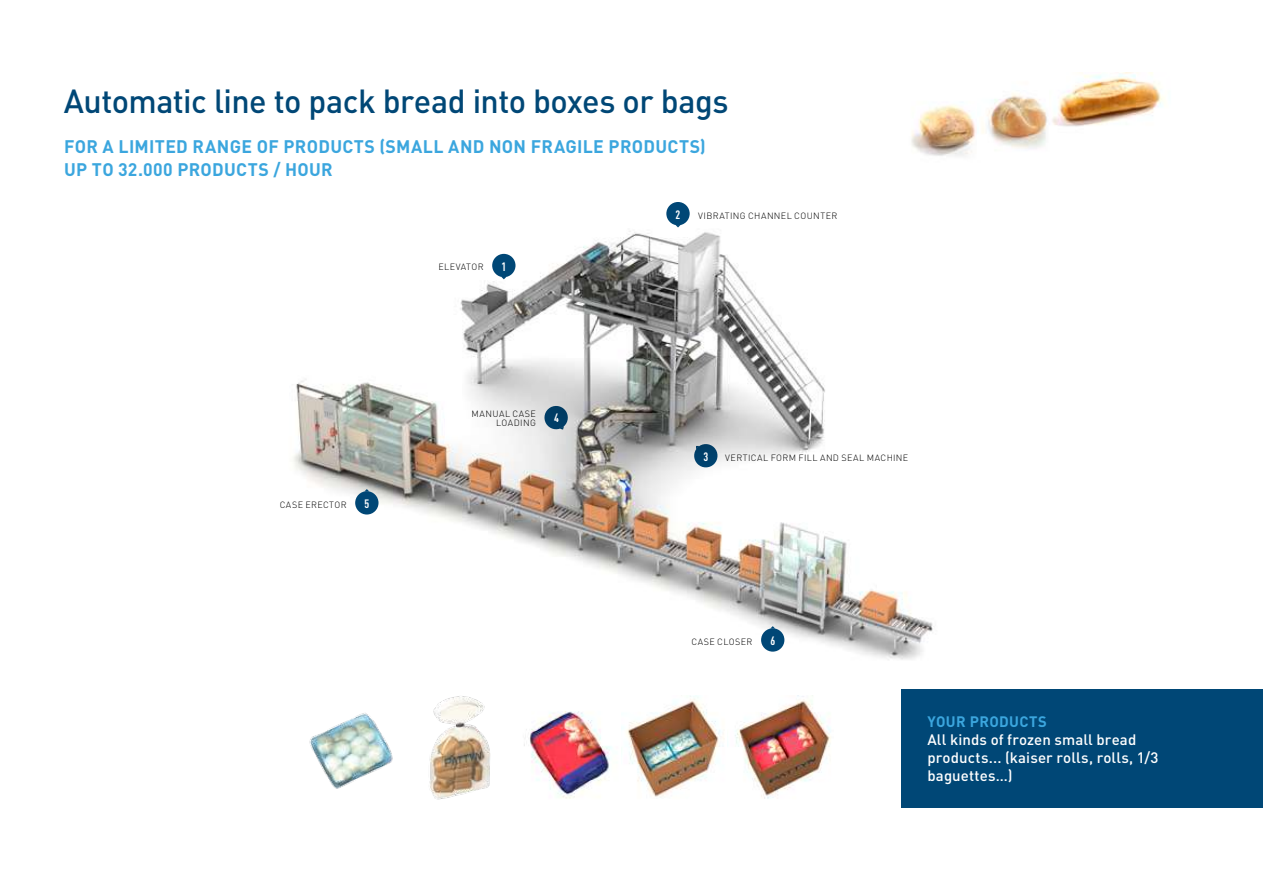
<style>
.page{position:relative;width:1263px;height:893px;background:#fff}
.page>*{position:absolute;margin:0;border:0;box-sizing:border-box;transform-origin:0 0}
.t1{font:500 33px "DIN Pro";letter-spacing:-.015em;color:#004776}
.t2{font:700 18px/22.5px "DIN Pro";letter-spacing:.02em;color:#3ba6de}
.t3{font:500 15px/18px "DIN Pro";letter-spacing:.01em;color:#fff}
.t4{font:700 15px "DIN Pro";letter-spacing:.03em;color:#3ba6de}
.t5{font:700 12px "DIN Cond";color:#fff}
.t6{font:300 9px/9px "DIN Pro";letter-spacing:.04em;color:#000;text-align:right}
</style>
<div class="page">
<img style="left:293px;top:202px;width:640px;height:458px">
<img style="left:911px;top:105px;width:65px;height:51px">
<img style="left:982px;top:93px;width:65px;height:56px">
<img style="left:1052px;top:73px;width:112px;height:54px">
<img style="left:309px;top:695px;width:522px;height:105px">
<div style="left:901px;top:689px;width:362px;height:118px;background:#004776"></div>
<div style="left:492px;top:254px;width:23px;height:23px;background:#004776;border-radius:50%"></div>
<div style="left:666px;top:202px;width:24px;height:23px;background:#004776;border-radius:50%"></div>
<svg style="left:693px;top:443px;width:26px;height:25px"></svg>
<svg style="left:543px;top:404px;width:26px;height:27px"></svg>
<div style="left:355px;top:491px;width:23px;height:23px;background:#004776;border-radius:50%"></div>
<div style="left:761px;top:628px;width:23px;height:24px;background:#004776;border-radius:50%"></div>
<svg style="left:770px;top:626px;width:5px;height:3px"></svg>
<h1 class="t1" style="left:64px;top:78px;width:666px">Automatic line to pack bread into boxes or bags</h1>
<h2 class="t2" style="left:64px;top:135px;width:643px">FOR A LIMITED RANGE OF PRODUCTS (SMALL AND NON FRAGILE PRODUCTS)<br>UP TO 32.000 PRODUCTS / HOUR</h2>
<p class="t6" style="left:438px;top:262px;width:47px">ELEVATOR</p>
<h3 class="t5" style="left:501px;top:259px;width:6px">1</h3>
<h3 class="t5" style="left:676px;top:207px;width:6px">2</h3>
<p class="t6" style="left:698px;top:211px;width:141px">VIBRATING CHANNEL COUNTER</p>
<p class="t6" style="left:280px;top:500px;width:68px">CASE ERECTOR</p>
<h3 class="t5" style="left:364px;top:496px;width:6px">5</h3>
<p class="t6" style="left:472px;top:409px;width:66px">MANUAL CASE<br>LOADING</p>
<h3 class="t5" style="left:554px;top:411px;width:6px">4</h3>
<h3 class="t5" style="left:703px;top:449px;width:6px">3</h3>
<p class="t6" style="left:725px;top:453px;width:185px">VERTICAL FORM FILL AND SEAL MACHINE</p>
<p class="t6" style="left:691px;top:637px;width:62px">CASE CLOSER</p>
<h3 class="t5" style="left:770px;top:633px;width:6px">6</h3>
<h3 class="t4" style="left:927px;top:711px;width:121px">YOUR PRODUCTS</h3>
<h3 class="t3" style="left:927px;top:730px;width:233px">All kinds of frozen small bread products... (kaiser rolls, rolls, 1/3 baguettes…)</h3>
</div>
